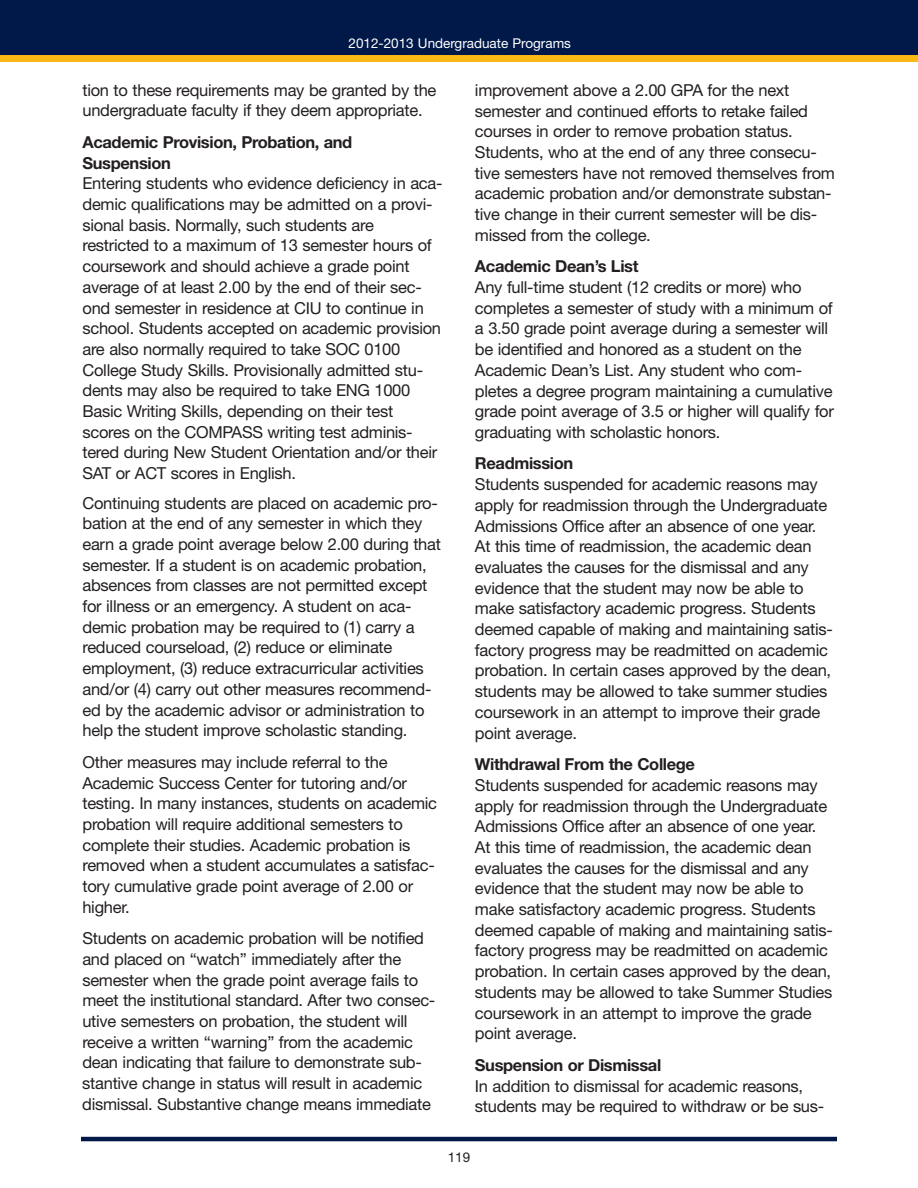
<style>
.page{position:relative;width:918px;height:1188px;background:#fff}
.page>*{position:absolute;margin:0;border:0;box-sizing:border-box;transform-origin:0 0}
.t1{font:16.5px/20.7px "Helvetica Neue";letter-spacing:-.015em;color:#231f20}
.t2{font:13.5px "Helvetica Neue";color:#fff}
.t3{font:13.5px "Helvetica Neue";color:#231f20}
.s1{font-weight:700}
</style>
<div class="page">
<div style="left:0;top:0;width:918px;height:58px;background:#001948"></div>
<hr style="left:81px;top:1137px;width:756px;height:4px;background:#001948">
<div style="left:0;top:56px;width:918px;height:6px;background:#fcb814"></div>
<p class="t2" style="left:349px;top:32px;width:224px">2012-2013 Undergraduate Programs</p>
<p class="t1" style="left:82px;top:78px;width:355px">tion to these requirements may be granted by the undergraduate faculty if they deem appropriate.</p>
<p class="t1" style="left:82px;top:130px;width:361px"><span class="s1">Academic Provision, Probation, and Suspension<br></span>Entering students who evidence deficiency in aca&shy;demic qualifications may be admitted on a provi&shy;sional basis. Normally, such students are restricted to a maximum of 13 semester hours of coursework and should achieve a grade point average of at least 2.00 by the end of their sec&shy;ond semester in residence at CIU to continue in school. Students accepted on academic provision are also normally required to take SOC 0100<br>College Study Skills. Provisionally admitted stu&shy;dents may also be required to take ENG 1000<br>Basic Writing Skills, depending on their test scores on the COMPASS writing test adminis&shy;tered during New Student Orientation and/or their SAT or ACT scores in English.</p>
<p class="t1" style="left:82px;top:491px;width:360px">Continuing students are placed on academic pro&shy;bation at the end of any semester in which they earn a grade point average below 2.00 during that semester. If a student is on academic probation, absences from classes are not permitted except for illness or an emergency. A student on aca&shy;demic probation may be required to (1) carry a reduced courseload, (2) reduce or eliminate employment, (3) reduce extracurricular activities and/or (4) carry out other measures recommend&shy;ed by the academic advisor or administration to help the student improve scholastic standing.</p>
<p class="t1" style="left:82px;top:750px;width:356px">Other measures may include referral to the Academic Success Center for tutoring and/or testing. In many instances, students on academic probation will require additional semesters to complete their studies. Academic probation is removed when a student accumulates a satisfac&shy;tory cumulative grade point average of 2.00 or higher.</p>
<p class="t1" style="left:82px;top:927px;width:355px">Students on academic probation will be notified and placed on “watch” immediately after the semester when the grade point average fails to meet the institutional standard. After two consec&shy;utive semesters on probation, the student will receive a written “warning” from the academic dean indicating that failure to demonstrate sub&shy;stantive change in status will result in academic dismissal. Substantive change means immediate</p>
<p class="t1" style="left:475px;top:78px;width:362px">improvement above a 2.00 GPA for the next semester and continued efforts to retake failed courses in order to remove probation status.<br>Students, who at the end of any three consecu&shy;tive semesters have not removed themselves from academic probation and/or demonstrate substan&shy;tive change in their current semester will be dis&shy;missed from the college.</p>
<p class="t1" style="left:475px;top:255px;width:360px"><span class="s1">Academic Dean’s List<br></span>Any full-time student (12 credits or more) who completes a semester of study with a minimum of a 3.50 grade point average during a semester will be identified and honored as a student on the Academic Dean’s List. Any student who com&shy;pletes a degree program maintaining a cumulative grade point average of 3.5 or higher will qualify for graduating with scholastic honors.</p>
<p class="t1" style="left:475px;top:452px;width:359px"><span class="s1">Readmission<br></span>Students suspended for academic reasons may apply for readmission through the Undergraduate Admissions Office after an absence of one year.<br>At this time of readmission, the academic dean evaluates the causes for the dismissal and any evidence that the student may now be able to make satisfactory academic progress. Students deemed capable of making and maintaining satis&shy;factory progress may be readmitted on academic probation. In certain cases approved by the dean, students may be allowed to take summer studies coursework in an attempt to improve their grade point average.</p>
<p class="t1" style="left:475px;top:753px;width:359px"><span class="s1">Withdrawal From the College<br></span>Students suspended for academic reasons may apply for readmission through the Undergraduate Admissions Office after an absence of one year.<br>At this time of readmission, the academic dean evaluates the causes for the dismissal and any evidence that the student may now be able to make satisfactory academic progress. Students deemed capable of making and maintaining satis&shy;factory progress may be readmitted on academic probation. In certain cases approved by the dean, students may be allowed to take Summer Studies coursework in an attempt to improve the grade point average.</p>
<p class="t1" style="left:475px;top:1053px;width:351px"><span class="s1">Suspension or Dismissal<br></span>In addition to dismissal for academic reasons, students may be required to withdraw or be sus-</p>
<p class="t3" style="left:448px;top:1146px;width:24px">119</p>
</div>
